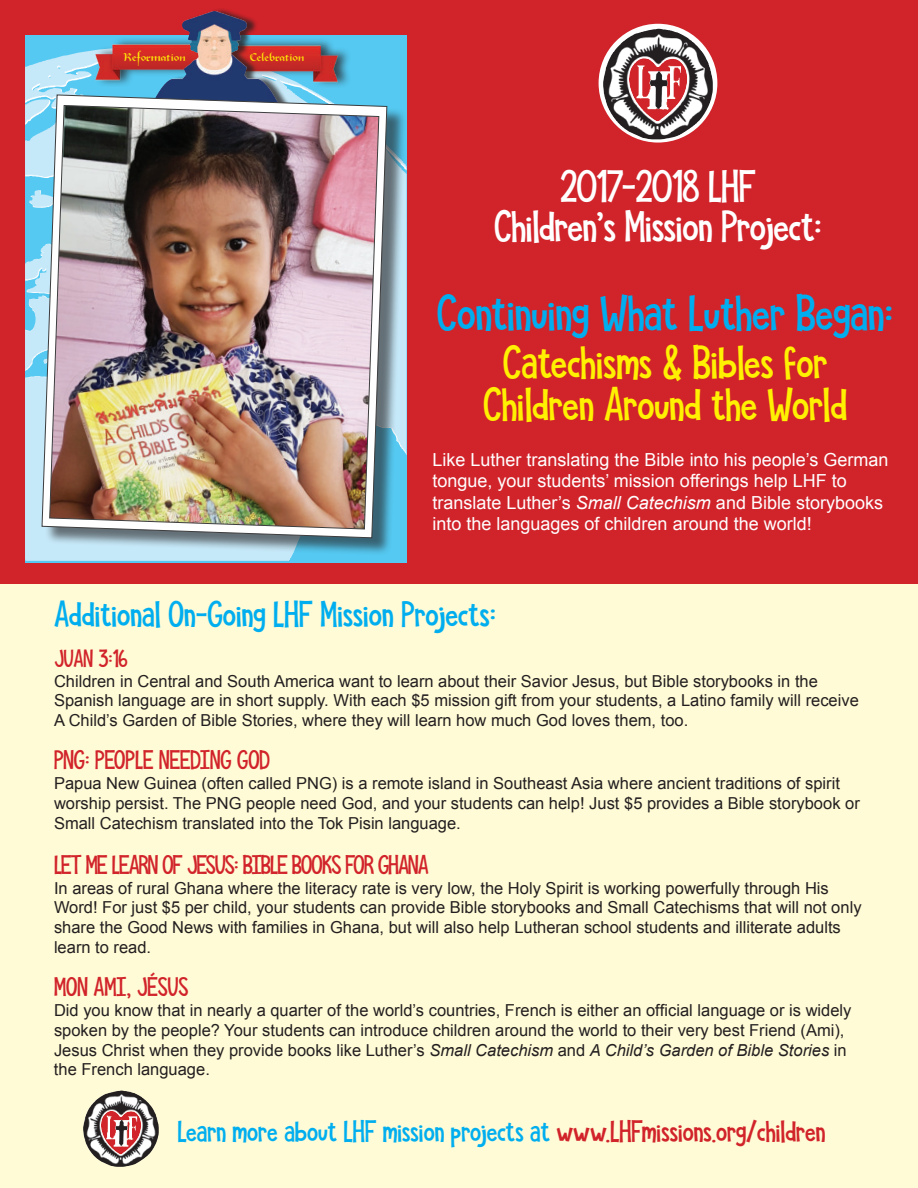
<style>
.page{position:relative;width:918px;height:1188px;background:#fff}
.page>*{position:absolute;margin:0;border:0;box-sizing:border-box;transform-origin:0 0}
.t1{font:37.8px "KG She Persisted";color:#00aeef}
.t2{font:34.8px/41.8px "KG She Persisted";color:#fff101;text-align:center}
.t3{font:33px/39.6px "KG She Persisted";letter-spacing:-.01em;color:#fff;text-align:center}
.t4{font:27px "KG She Persisted";color:#00aeef}
.t5{font:22.5px "KG She Persisted";color:#00aeef}
.t6{font:19.5px "KG She Persisted";letter-spacing:-.04em;color:#d1232a}
.t7{font:19.5px "KG She Persisted";color:#d1232a}
.t8{font:18px/21.6px "Arial";color:#fff}
.t9{font:18px "KG She Persisted";color:#d1232a}
.t10{font:16.5px/19.8px "Arial";color:#231f20}
.t11{font:10.35px "Xmas Terpiece";color:#ffe706}
.s1{font-style:italic}
.s2{color:#d1232a}
</style>
<div class="page">
<div style="left:1px;top:583px;width:917px;height:604px;background:#fffbd6"></div>
<div style="left:0;top:0;width:918px;height:583px;background:#d1232a"></div>
<svg style="left:25px;top:35px;width:382px;height:528px;background:#85d6f4"></svg>
<img style="left:25px;top:47px;width:115px;height:132px">
<img style="left:292px;top:35px;width:60px;height:53px">
<img style="left:81px;top:35px;width:68px;height:52px">
<div style="left:149px;top:8px;width:143px;height:143px;background:#231f20;opacity:.75"></div>
<img style="left:182px;top:11px;width:31px;height:39px">
<div style="left:45px;top:96px;width:361px;height:460px;background:#231f20;opacity:.6"></div>
<svg style="left:41px;top:94px;width:347px;height:445px;background:#91afbd"></svg>
<img style="left:49px;top:105px;width:330px;height:424px">
<svg style="left:599px;top:24px;width:118px;height:119px;background:#aaa7a8"></svg>
<img style="left:676px;top:58px;width:12px;height:63px">
<img style="left:603px;top:29px;width:73px;height:110px">
<img style="left:130px;top:1111px;width:11px;height:43px">
<img style="left:83px;top:1091px;width:47px;height:76px">
<p class="t11" style="left:124px;top:50px;width:64px">Reformation</p>
<p class="t11" style="left:250px;top:50px;width:56px">Celebration</p>
<h3 class="t3" style="left:494px;top:170px;width:329px">2017-2018 LHF<br>Children’s Mission Project:</h3>
<h1 class="t1" style="left:437px;top:293px;width:458px">Continuing What Luther Began:</h1>
<h2 class="t2" style="left:483px;top:345px;width:366px">Catechisms &amp; Bibles for<br>Children Around the World</h2>
<p class="t8" style="left:433px;top:450px;width:457px">Like Luther translating the Bible into his people’s German tongue, your students’ mission offerings help LHF to translate Luther’s <span class="s1">Small Catechism</span> and Bible storybooks into the languages of children around the world!</p>
<h3 class="t4" style="left:54px;top:600px;width:444px">Additional On-Going LHF Mission Projects:</h3>
<p class="t9" style="left:54px;top:649px;width:75px">JUAN 3:16</p>
<p class="t10" style="left:54px;top:672px;width:806px">Children in Central and South America want to learn about their Savior Jesus, but Bible storybooks in the<br>Spanish language are in short supply. With each $5 mission gift from your students, a Latino family will receive<br>A Child’s Garden of Bible Stories, where they will learn how much God loves them, too.</p>
<p class="t7" style="left:54px;top:750px;width:218px">PNG: PEOPLE NEEDING GOD</p>
<p class="t10" style="left:54px;top:774px;width:807px">Papua New Guinea (often called PNG) is a remote island in Southeast Asia where ancient traditions of spirit worship persist. The PNG people need God, and your students can help! Just $5 provides a Bible storybook or<br>Small Catechism translated into the Tok Pisin language.</p>
<p class="t6" style="left:54px;top:854px;width:376px">LET ME LEARN OF JESUS: BIBLE BOOKS FOR GHANA</p>
<p class="t10" style="left:54px;top:879px;width:809px">In areas of rural Ghana where the literacy rate is very low, the Holy Spirit is working powerfully through His Word! For just $5 per child, your students can provide Bible storybooks and Small Catechisms that will not only share the Good News with families in Ghana, but will also help Lutheran school students and illiterate adults learn to read.</p>
<p class="t7" style="left:54px;top:977px;width:136px">MON AMI, JÉSUS</p>
<p class="t10" style="left:54px;top:1000px;width:799px">Did you know that in nearly a quarter of the world’s countries, French is either an official language or is widely spoken by the people? Your students can introduce children around the world to their very best Friend (Ami), Jesus Christ when they provide books like Luther’s <span class="s1">Small Catechism</span> and <span class="s1">A Child’s Garden of Bible Stories</span> in the French language.</p>
<h3 class="t5" style="left:178px;top:1120px;width:649px">Learn more about LHF mission projects at <span class="s2">www.LHFmissions.org/children</span></h3>
</div>
